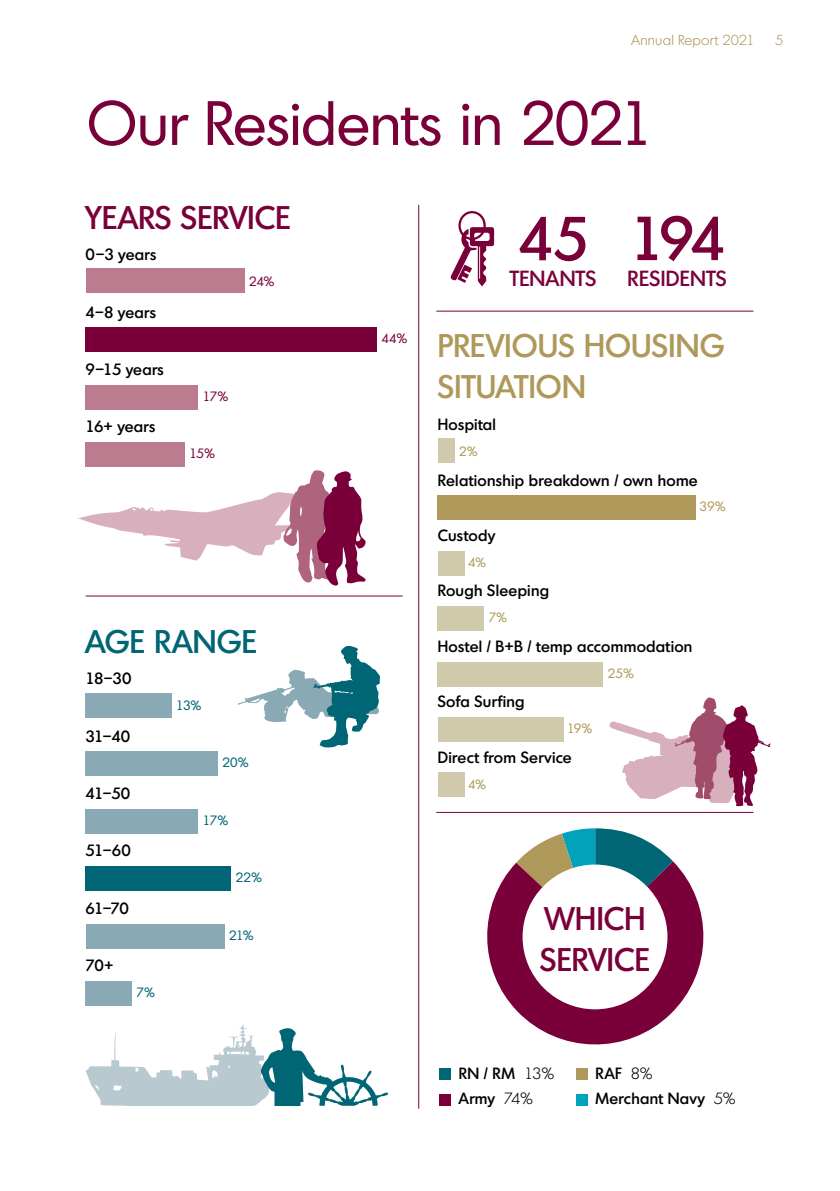
<style>
.page{position:relative;width:840px;height:1191px;background:#fff}
.page>*{position:absolute;margin:0;border:0;box-sizing:border-box;transform-origin:0 0}
.t1{font:60.6px "Montreal";letter-spacing:-.005em;color:#7a003a}
.t2{font:500 60.2px "Montreal";color:#7a003a}
.t3{font:500 31.8px/40.8px "Montreal";letter-spacing:.005em;color:#ae995b}
.t4{font:500 31.8px/40.8px "Montreal";letter-spacing:.005em;color:#7a003a}
.t5{font:500 31.8px "Montreal";letter-spacing:.01em;color:#006574}
.t6{font:500 21.2px "Montreal";letter-spacing:.015em;color:#7a003a}
.t7{font:500 15.8px/25.8px "Montreal";letter-spacing:.02em;color:#000}
.t8{font:300 14px "Montreal";letter-spacing:.02em;color:#ae995b}
.t9{font:13.2px "Montreal";color:#ae995b}
.t10{font:13.2px "Montreal";letter-spacing:-.03em;color:#006574}
.t11{font:13.2px "Montreal";letter-spacing:-.02em;color:#7a003a}
.s1{font-weight:300}
</style>
<div class="page">
<div style="left:437px;top:439px;width:17px;height:24px;background:#d1c9ab"></div>
<div style="left:437px;top:495px;width:258px;height:25px;background:#ae995b"></div>
<div style="left:437px;top:551px;width:27px;height:24px;background:#d1c9ab"></div>
<div style="left:437px;top:606px;width:47px;height:24px;background:#d1c9ab"></div>
<div style="left:437px;top:662px;width:166px;height:24px;background:#d1c9ab"></div>
<div style="left:437px;top:717px;width:126px;height:24px;background:#d1c9ab"></div>
<div style="left:437px;top:773px;width:27px;height:24px;background:#d1c9ab"></div>
<svg style="left:609px;top:697px;width:161px;height:109px"></svg>
<svg style="left:86px;top:1024px;width:302px;height:82px"></svg>
<hr style="left:418px;top:205px;width:1px;height:903px;background:#7a003a">
<hr style="left:86px;top:595px;width:316px;height:1px;background:#7a003a">
<div style="left:86px;top:269px;width:158px;height:24px;background:#bb7c8f"></div>
<div style="left:86px;top:327px;width:290px;height:25px;background:#7a003a"></div>
<div style="left:86px;top:385px;width:112px;height:24px;background:#bb7c8f"></div>
<div style="left:86px;top:442px;width:99px;height:24px;background:#bb7c8f"></div>
<div style="left:86px;top:693px;width:85px;height:24px;background:#89a9b4"></div>
<div style="left:86px;top:751px;width:132px;height:25px;background:#89a9b4"></div>
<div style="left:86px;top:809px;width:112px;height:24px;background:#89a9b4"></div>
<div style="left:86px;top:866px;width:145px;height:24px;background:#006574"></div>
<div style="left:86px;top:924px;width:138px;height:24px;background:#89a9b4"></div>
<div style="left:86px;top:981px;width:46px;height:24px;background:#89a9b4"></div>
<svg style="left:450px;top:211px;width:44px;height:75px"></svg>
<svg style="left:487px;top:861px;width:217px;height:184px;fill:#7a003a"></svg>
<svg style="left:516px;top:828px;width:156px;height:108px"></svg>
<div style="left:522px;top:864px;width:145px;height:145px;background:#fff;border-radius:50%"></div>
<div style="left:439px;top:1068px;width:12px;height:12px;background:#006574"></div>
<div style="left:439px;top:1094px;width:12px;height:11px;background:#7a003a"></div>
<div style="left:575px;top:1068px;width:12px;height:12px;background:#ae995b"></div>
<div style="left:575px;top:1094px;width:12px;height:11px;background:#00a2bc"></div>
<hr style="left:436px;top:311px;width:317px;height:1px;background:#7a003a">
<hr style="left:436px;top:812px;width:317px;height:1px;background:#7a003a">
<svg style="left:78px;top:470px;width:288px;height:116px"></svg>
<svg style="left:237px;top:645px;width:143px;height:102px"></svg>
<p class="t8" style="left:631px;top:31px;width:125px">Annual Report 2021</p>
<p class="t8" style="left:774px;top:31px;width:10px">5</p>
<h1 class="t1" style="left:87px;top:84px;width:568px">Our Residents in 2021</h1>
<h3 class="t4" style="left:86px;top:196px;width:206px">YEARS SERVICE</h3>
<p class="t7" style="left:86px;top:241px;width:72px">0–3 years</p>
<p class="t7" style="left:86px;top:298px;width:72px">4–8 years</p>
<p class="t7" style="left:86px;top:356px;width:80px">9–15 years</p>
<p class="t7" style="left:86px;top:413px;width:71px">16+ years</p>
<p class="t11" style="left:249px;top:273px;width:27px">24%</p>
<p class="t11" style="left:202px;top:387px;width:27px">17%</p>
<p class="t11" style="left:189px;top:445px;width:27px">15%</p>
<h3 class="t5" style="left:86px;top:620px;width:173px">AGE RANGE</h3>
<p class="t7" style="left:86px;top:665px;width:47px">18–30</p>
<p class="t7" style="left:86px;top:722px;width:46px">31–40</p>
<p class="t7" style="left:86px;top:780px;width:46px">41–50</p>
<p class="t7" style="left:86px;top:837px;width:47px">51–60</p>
<p class="t7" style="left:86px;top:894px;width:45px">61–70</p>
<p class="t7" style="left:86px;top:952px;width:30px">70+</p>
<p class="t10" style="left:136px;top:983px;width:20px">7%</p>
<p class="t10" style="left:176px;top:697px;width:27px">13%</p>
<p class="t10" style="left:222px;top:754px;width:28px">20%</p>
<p class="t10" style="left:202px;top:811px;width:27px">17%</p>
<p class="t10" style="left:236px;top:869px;width:28px">22%</p>
<p class="t10" style="left:229px;top:926px;width:26px">21%</p>
<p class="t11" style="left:381px;top:330px;width:27px">44%</p>
<h2 class="t2" style="left:517px;top:199px;width:73px">45</h2>
<h3 class="t6" style="left:509px;top:264px;width:88px">TENANTS</h3>
<h2 class="t2" style="left:629px;top:199px;width:98px">194</h2>
<h3 class="t6" style="left:627px;top:264px;width:101px">RESIDENTS</h3>
<h3 class="t3" style="left:437px;top:324px;width:288px">PREVIOUS HOUSING<br>SITUATION</h3>
<p class="t7" style="left:437px;top:411px;width:60px">Hospital</p>
<p class="t9" style="left:459px;top:443px;width:20px">2%</p>
<p class="t7" style="left:437px;top:466px;width:261px">Relationship breakdown / own home</p>
<p class="t7" style="left:437px;top:522px;width:59px">Custody</p>
<p class="t9" style="left:468px;top:553px;width:20px">4%</p>
<p class="t7" style="left:437px;top:577px;width:113px">Rough Sleeping</p>
<p class="t9" style="left:488px;top:609px;width:20px">7%</p>
<p class="t7" style="left:437px;top:633px;width:256px">Hostel / B+B / temp accommodation</p>
<p class="t9" style="left:607px;top:664px;width:28px">25%</p>
<p class="t7" style="left:437px;top:688px;width:88px">Sofa Surfing</p>
<p class="t9" style="left:567px;top:720px;width:27px">19%</p>
<p class="t7" style="left:437px;top:743px;width:135px">Direct from Service</p>
<p class="t9" style="left:468px;top:775px;width:20px">4%</p>
<p class="t9" style="left:699px;top:498px;width:28px">39%</p>
<h3 class="t4" style="left:540px;top:897px;width:111px">WHICH<br>SERVICE</h3>
<p class="t7" style="left:458px;top:1059px;width:97px">RN / RM <span class="s1">13%<br></span>Army <span class="s1">74%</span></p>
<p class="t7" style="left:595px;top:1059px;width:142px">RAF <span class="s1">8%<br></span>Merchant Navy <span class="s1">5%</span></p>
</div>
